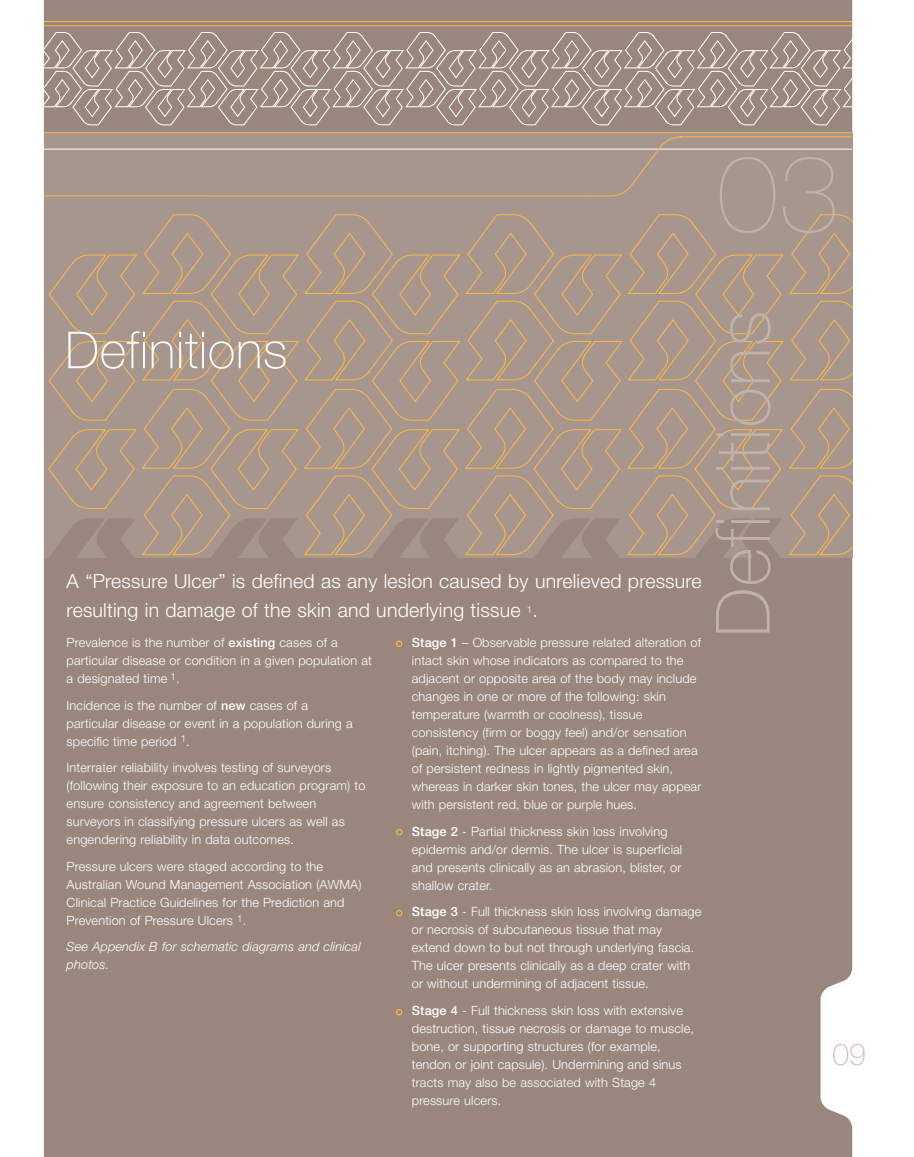
<style>
.page{position:relative;width:914px;height:1157px;background:#fff}
.page>*{position:absolute;margin:0;border:0;box-sizing:border-box;transform-origin:0 0}
.t1{font:200 108px "Helvetica Neue";color:#c0b2aa}
.t2{font:100 75px "Helvetica Neue";letter-spacing:.01em;color:#c0b2aa}
.t3{font:100 51px "Helvetica Neue";letter-spacing:.01em;color:#fff}
.t4{font:100 30px "Helvetica Neue";color:#cabdb6}
.t5{font:300 19.5px/28.5px "Helvetica Neue";letter-spacing:.01em;color:#fff}
.t6{font:300 12.75px/18px "Helvetica Neue";letter-spacing:.01em;color:#fff}
.t7{font:italic 300 12.75px/18px "Helvetica Neue";letter-spacing:.01em;color:#fff}
.s1{font-weight:500}
</style>
<div class="page">
<div style="left:44px;top:0;width:808px;height:1156px;background:#99877d"></div>
<div style="left:44px;top:132px;width:808px;height:425px;background:#a7968d"></div>
<svg style="left:43px;top:136px;width:809px;height:60px"></svg>
<svg style="left:820px;top:969px;width:32px;height:158px"></svg>
<hr style="left:44px;top:132px;width:808px;height:1px;background:#fdb945">
<hr style="left:44px;top:25px;width:808px;height:1px;background:#fdb945">
<hr style="left:44px;top:21px;width:808px;height:1px;background:#fdb945">
<svg style="left:44px;top:32px;width:808px;height:95px;background:#a3938a"></svg>
<svg style="left:72px;top:32px;width:738px;height:95px;background:#a4948b"></svg>
<svg style="left:210px;top:214px;width:323px;height:40px"></svg>
<svg style="left:533px;top:214px;width:319px;height:167px"></svg>
<svg style="left:48px;top:254px;width:736px;height:255px"></svg>
<svg style="left:50px;top:518px;width:85px;height:39px"></svg>
<svg style="left:141px;top:389px;width:70px;height:167px"></svg>
<svg style="left:211px;top:389px;width:641px;height:168px"></svg>
<svg style="left:396px;top:1009px;width:6px;height:6px"></svg>
<svg style="left:396px;top:910px;width:6px;height:6px"></svg>
<svg style="left:396px;top:829px;width:6px;height:6px"></svg>
<svg style="left:396px;top:640px;width:6px;height:7px"></svg>
<h1 class="t1" style="left:717px;top:155px;width:123px">03</h1>
<h3 class="t3" style="left:65px;top:332px;width:224px">Definitions</h3>
<h3 class="t5" style="left:67px;top:568px;width:636px">A “Pressure Ulcer” is defined as any lesion caused by unrelieved pressure resulting in damage of the skin and underlying tissue <sup>1</sup>.</h3>
<p class="t6" style="left:67px;top:635px;width:307px">Prevalence is the number of <span class="s1">existing</span> cases of a particular disease or condition in a given population at a designated time <sup>1</sup>.</p>
<p class="t6" style="left:67px;top:697px;width:288px">Incidence is the number of <span class="s1">new</span> cases of a particular disease or event in a population during a specific time period <sup>1</sup>.</p>
<p class="t6" style="left:67px;top:760px;width:300px">Interrater reliability involves testing of surveyors (following their exposure to an education program) to ensure consistency and agreement between surveyors in classifying pressure ulcers as well as engendering reliability in data outcomes.</p>
<p class="t6" style="left:67px;top:858px;width:296px">Pressure ulcers were staged according to the Australian Wound Management Association (AWMA)<br>Clinical Practice Guidelines for the Prediction and Prevention of Pressure Ulcers <sup>1</sup>.</p>
<p class="t7" style="left:67px;top:939px;width:295px">See Appendix B for schematic diagrams and clinical photos.</p>
<p class="t6" style="left:412px;top:635px;width:291px"><span class="s1">Stage 1</span> – Observable pressure related alteration of intact skin whose indicators as compared to the adjacent or opposite area of the body may include changes in one or more of the following: skin temperature (warmth or coolness), tissue consistency (firm or boggy feel) and/or sensation (pain, itching). The ulcer appears as a defined area of persistent redness in lightly pigmented skin, whereas in darker skin tones, the ulcer may appear with persistent red, blue or purple hues.</p>
<p class="t6" style="left:412px;top:823px;width:272px"><span class="s1">Stage 2</span> - Partial thickness skin loss involving epidermis and/or dermis. The ulcer is superficial and presents clinically as an abrasion, blister, or shallow crater.</p>
<p class="t6" style="left:412px;top:904px;width:291px"><span class="s1">Stage 3</span> - Full thickness skin loss involving damage or necrosis of subcutaneous tissue that may extend down to but not through underlying fascia.<br>The ulcer presents clinically as a deep crater with or without undermining of adjacent tissue.</p>
<p class="t6" style="left:412px;top:1002px;width:284px"><span class="s1">Stage 4</span> - Full thickness skin loss with extensive destruction, tissue necrosis or damage to muscle, bone, or supporting structures (for example, tendon or joint capsule). Undermining and sinus tracts may also be associated with Stage 4 pressure ulcers.</p>
<h2 class="t2" style="left:716px;top:637px;width:328px;rotate:-90deg">Definitions</h2>
<h3 class="t4" style="left:832px;top:1043px;width:35px">09</h3>
</div>
